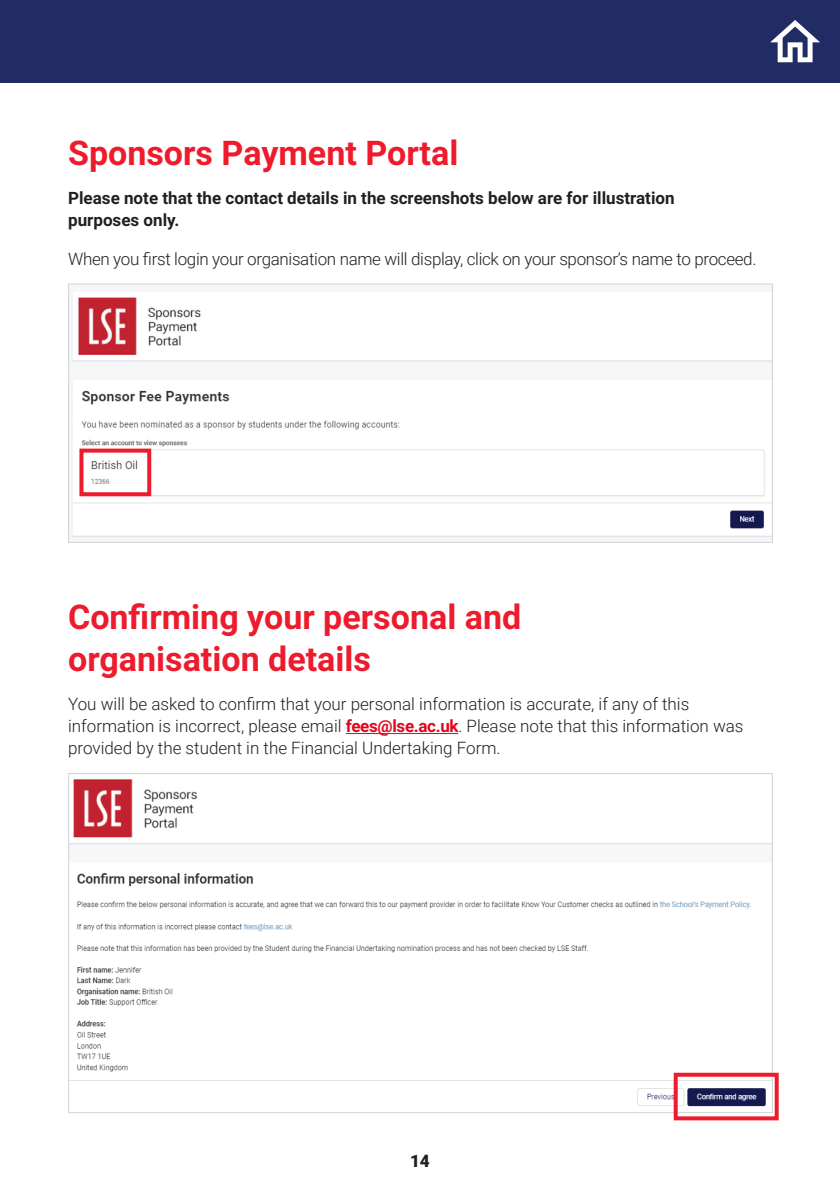
<style>
.page{position:relative;width:840px;height:1191px;background:#fff}
.page>*{position:absolute;margin:0;border:0;box-sizing:border-box;transform-origin:0 0}
.t1{font:700 34px/42px "Roboto";color:#ee1b2c}
.t2{font:900 17.2px "Roboto";color:#231f20}
.List{font:300 17px/22px "Roboto";color:#231f20}
.List-2{font:700 17px/22px "Roboto";color:#231f20}
.List-3{font:300 17px "Roboto";letter-spacing:-.02em;color:#231f20}
.s1{font-weight:700;color:#e3051f}
</style>
<div class="page">
<div style="left:0;top:0;width:839px;height:82px;background:#212b64"></div>
<svg style="left:770px;top:20px;width:49px;height:42px"></svg>
<img style="left:70px;top:291px;width:700px;height:247px">
<div style="left:68px;top:283px;width:704px;height:260px;border:1px solid #d1d2d4"></div>
<hr style="left:345px;top:733px;width:113px;height:1px;background:#e3051f">
<img style="left:70px;top:779px;width:700px;height:328px">
<div style="left:79px;top:448px;width:72px;height:48px;border:4px solid #ee1b2c"></div>
<div style="left:673px;top:1072px;width:105px;height:48px;border:4px solid #ee1b2c"></div>
<p class="t1" style="left:68px;top:130px;width:391px">Sponsors Payment Portal</p>
<p class="List-2" style="left:68px;top:186px;width:607px">Please note that the contact details in the screenshots below are for illustration purposes only.</p>
<p class="List-3" style="left:68px;top:247px;width:689px">When you first login your organisation name will display, click on your sponsor’s name to proceed.</p>
<p class="t1" style="left:68px;top:595px;width:454px">Confirming your personal and organisation details</p>
<p class="List" style="left:68px;top:692px;width:676px">You will be asked to confirm that your personal information is accurate, if any of this information is incorrect, please email <span class="s1">fees@lse.ac.uk</span>. Please note that this information was provided by the student in the Financial Undertaking Form.</p>
<p class="t2" style="left:410px;top:1148px;width:21px">14</p>
</div>
